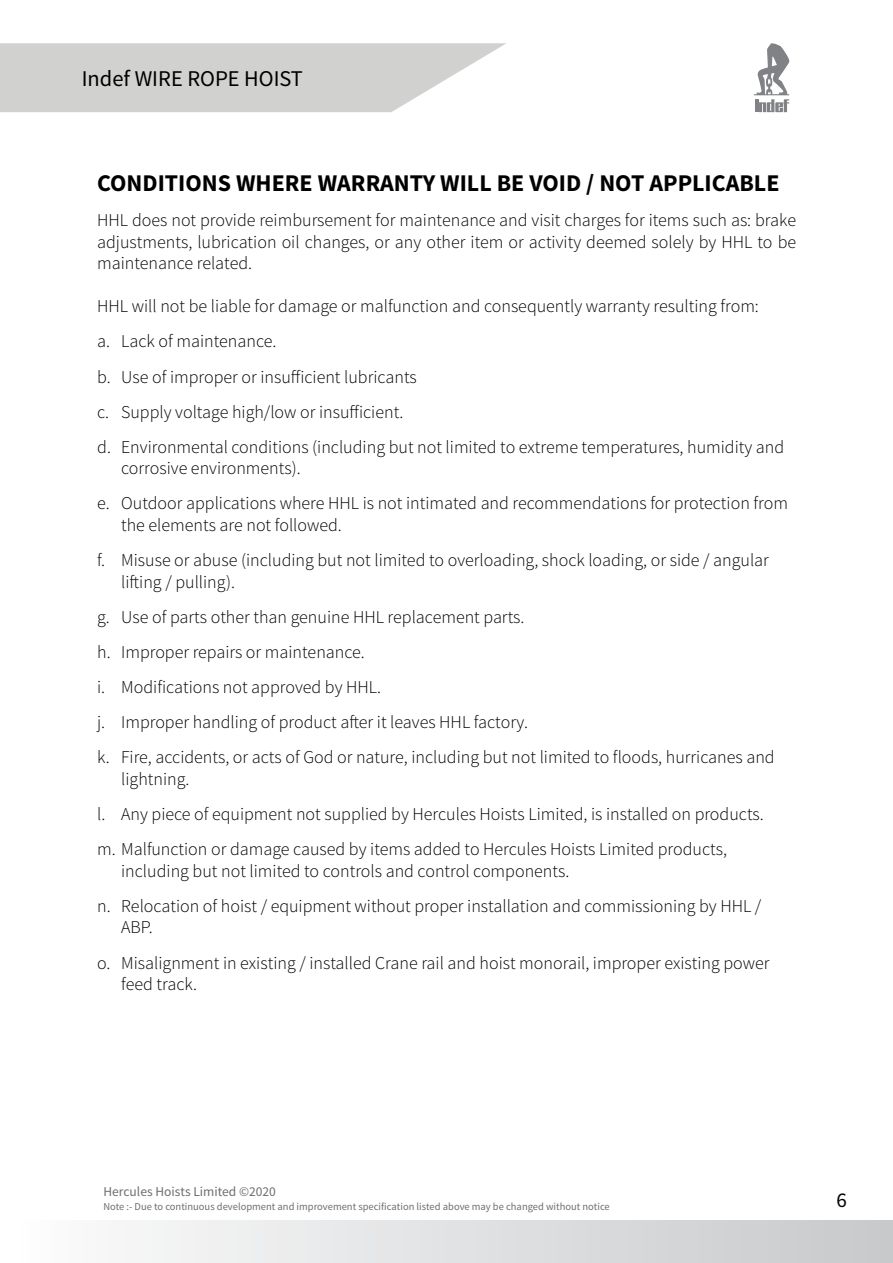
<style>
.page{position:relative;width:893px;height:1263px;background:#fff}
.page>*{position:absolute;margin:0;border:0;box-sizing:border-box;transform-origin:0 0}
.t1{font:700 24px "Source Sans Pro";color:#000}
.t2{font:22.5px "Source Sans Pro";color:#000}
.t3{font:21px "Source Sans Pro";color:#000}
.t4{font:300 18px/35.1px "Source Sans Pro";color:#000}
.t5{font:13.5px "Source Sans Pro";color:#6d6e71}
.t6{font:10.5px "Source Sans Pro";color:#6d6e71}
</style>
<div class="page">
<svg style="left:0;top:43px;width:506px;height:69px;background:#d6d6d5"></svg>
<svg style="left:754px;top:43px;width:35px;height:69px"></svg>
<div style="left:1px;top:1220px;width:892px;height:42px;background:linear-gradient(to right,#fdfdfe,#c7c9cb)"></div>
<p class="t2" style="left:82px;top:65px;width:223px">Indef WIRE ROPE HOIST</p>
<h1 class="t1" style="left:97px;top:167px;width:684px">CONDITIONS WHERE WARRANTY WILL BE VOID / NOT APPLICABLE</h1>
<p class="t4" style="left:97px;top:209px;width:700px;line-height:21.6px;text-align:justify">HHL does not provide reimbursement for maintenance and visit charges for items such as: brake adjustments, lubrication oil changes, or any other item or activity deemed solely by HHL to be maintenance related.</p>
<p class="t4" style="left:97px;top:289px;width:688px">HHL will not be liable for damage or malfunction and consequently warranty resulting from:<br>a. Lack of maintenance.<br>b. Use of improper or insufficient lubricants<br>c. Supply voltage high/low or insufficient.<br>d. Environmental conditions (including but not limited to extreme temperatures, humidity and</p>
<p class="t4" style="left:97px;top:451px;width:692px;text-indent:24px">corrosive environments).<br>e. Outdoor applications where HHL is not intimated and recommendations for protection from</p>
<p class="t4" style="left:97px;top:508px;width:673px;text-indent:24px">the elements are not followed.<br>f. Misuse or abuse (including but not limited to overloading, shock loading, or side / angular</p>
<p class="t4" style="left:97px;top:564px;width:679px;text-indent:24px">lifting / pulling).<br>g. Use of parts other than genuine HHL replacement parts.<br>h. Improper repairs or maintenance.<br>i. Modifications not approved by HHL.<br>j. Improper handling of product after it leaves HHL factory.<br>k. Fire, accidents, or acts of God or nature, including but not limited to floods, hurricanes and</p>
<p class="t4" style="left:97px;top:761px;width:668px;text-indent:24px">lightning.<br>l. Any piece of equipment not supplied by Hercules Hoists Limited, is installed on products. m. Malfunction or damage caused by items added to Hercules Hoists Limited products,</p>
<p class="t4" style="left:97px;top:853px;width:666px;text-indent:24px">including but not limited to controls and control components.<br>n. Relocation of hoist / equipment without proper installation and commissioning by HHL /</p>
<p class="t4" style="left:97px;top:910px;width:674px;text-indent:24px">ABP.<br>o. Misalignment in existing / installed Crane rail and hoist monorail, improper existing power</p>
<p class="t4" style="left:121px;top:967px;width:77px">feed track.</p>
<p class="t5" style="left:103px;top:1183px;width:174px">Hercules Hoists Limited ©2020</p>
<p class="t6" style="left:103px;top:1200px;width:508px">Note :- Due to continuous development and improvement specification listed above may be changed without notice</p>
<p class="t3" style="left:836px;top:1187px;width:12px">6</p>
</div>
